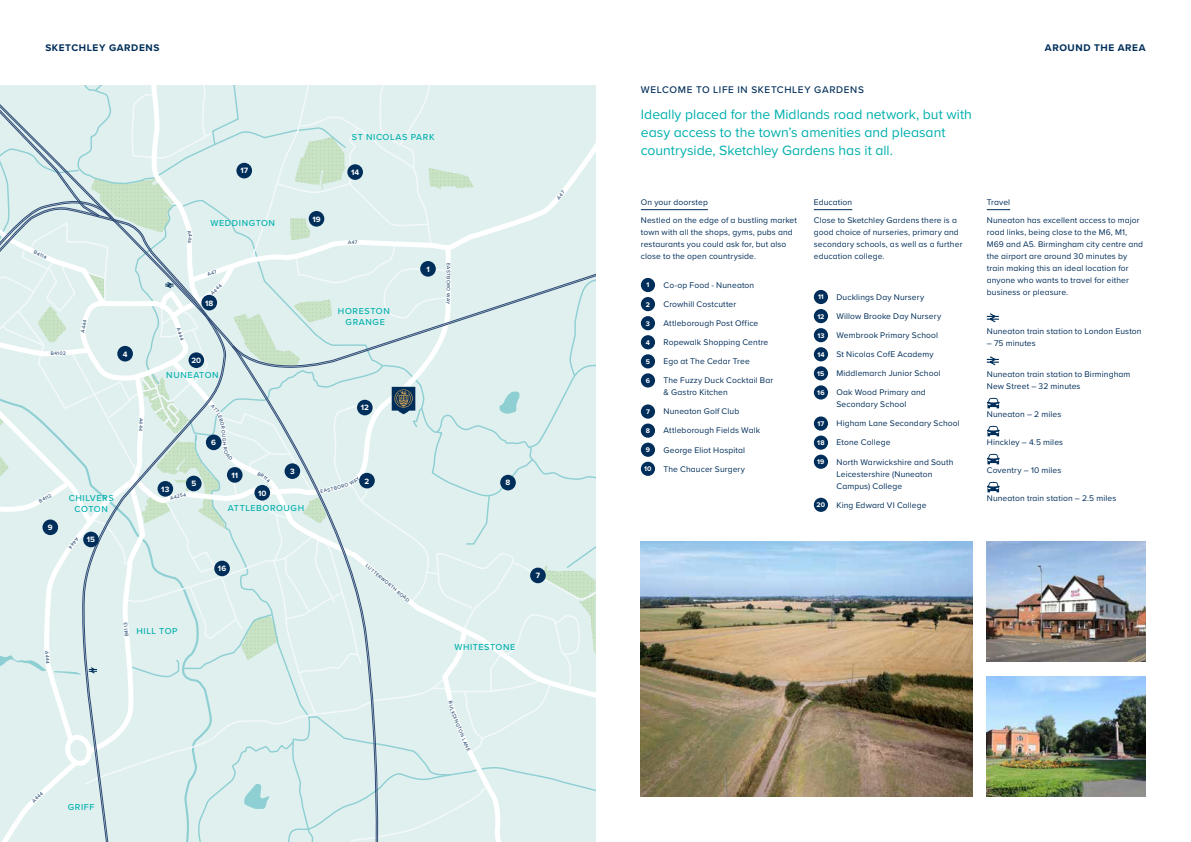
<style>
.page{position:relative;width:1191px;height:842px;background:#fff}
.page>*{position:absolute;margin:0;border:0;box-sizing:border-box;transform-origin:0 0}
.t1{font:14px/18px "Proxima Nova";color:#00b0ad}
.t2{font:500 10px "Proxima Nova";letter-spacing:.065em;color:#002e5a}
.t3{font:700 10px "Proxima Nova";letter-spacing:.06em;color:#002e5a}
.t4{font:500 9px/11px "Proxima Nova";letter-spacing:.07em;color:#00b0ad;text-align:center}
.t5{font:8.5px/12px "Proxima Nova";letter-spacing:.015em;color:#002e5a}
.t6{font:700 8px "Proxima Nova";letter-spacing:.01em;color:#fff}
.t7{font:700 7px "Proxima Nova";letter-spacing:.015em;color:#fff}
.t8{font:5px "Proxima Nova";color:#002e5a}
</style>
<div class="page">
<img style="left:986px;top:541px;width:159px;height:121px">
<img style="left:986px;top:676px;width:159px;height:121px">
<img style="left:641px;top:541px;width:331px;height:256px">
<hr style="left:641px;top:209px;width:67px;height:1px;background:#002e5a">
<div style="left:641px;top:278px;width:14px;height:14px;background:#002e5a;border-radius:50%"></div>
<div style="left:641px;top:297px;width:14px;height:14px;background:#002e5a;border-radius:50%"></div>
<div style="left:641px;top:316px;width:14px;height:14px;background:#002e5a;border-radius:50%"></div>
<div style="left:641px;top:335px;width:14px;height:14px;background:#002e5a;border-radius:50%"></div>
<div style="left:641px;top:354px;width:14px;height:14px;background:#002e5a;border-radius:50%"></div>
<svg style="left:641px;top:373px;width:14px;height:15px"></svg>
<div style="left:642px;top:377px;width:11px;height:6px;background:#002e5a"></div>
<svg style="left:641px;top:404px;width:14px;height:15px"></svg>
<div style="left:642px;top:408px;width:11px;height:6px;background:#002e5a"></div>
<div style="left:641px;top:424px;width:14px;height:14px;background:#002e5a;border-radius:50%"></div>
<div style="left:641px;top:443px;width:14px;height:14px;background:#002e5a;border-radius:50%"></div>
<div style="left:641px;top:462px;width:14px;height:14px;background:#002e5a;border-radius:50%"></div>
<hr style="left:814px;top:209px;width:38px;height:1px;background:#002e5a">
<div style="left:814px;top:290px;width:14px;height:14px;background:#002e5a;border-radius:50%"></div>
<div style="left:814px;top:309px;width:14px;height:14px;background:#002e5a;border-radius:50%"></div>
<div style="left:814px;top:328px;width:14px;height:14px;background:#002e5a;border-radius:50%"></div>
<div style="left:814px;top:347px;width:14px;height:14px;background:#002e5a;border-radius:50%"></div>
<div style="left:814px;top:366px;width:14px;height:14px;background:#002e5a;border-radius:50%"></div>
<svg style="left:814px;top:385px;width:14px;height:15px"></svg>
<div style="left:815px;top:389px;width:11px;height:6px;background:#002e5a"></div>
<svg style="left:814px;top:416px;width:14px;height:15px"></svg>
<div style="left:815px;top:420px;width:11px;height:6px;background:#002e5a"></div>
<div style="left:814px;top:436px;width:14px;height:14px;background:#002e5a;border-radius:50%"></div>
<div style="left:814px;top:455px;width:14px;height:14px;background:#002e5a;border-radius:50%"></div>
<div style="left:814px;top:498px;width:14px;height:14px;background:#002e5a;border-radius:50%"></div>
<svg style="left:986px;top:209px;width:24px;height:1px"></svg>
<svg style="left:986px;top:313px;width:13px;height:10px"></svg>
<svg style="left:986px;top:356px;width:13px;height:10px"></svg>
<svg style="left:986px;top:398px;width:13px;height:10px"></svg>
<svg style="left:986px;top:426px;width:13px;height:10px"></svg>
<svg style="left:986px;top:454px;width:13px;height:10px"></svg>
<svg style="left:986px;top:482px;width:13px;height:10px"></svg>
<svg style="left:0;top:85px;width:595px;height:757px;background:#dbeceb"></svg>
<p class="t3" style="left:45px;top:40px;width:116px">SKETCHLEY GARDENS</p>
<p class="t3" style="left:1045px;top:40px;width:102px">AROUND THE AREA</p>
<p class="t6" style="left:240px;top:165px;width:9px">17</p>
<p class="t4" style="left:210px;top:217px;width:66px">WEDDINGTON</p>
<p class="t6" style="left:312px;top:213px;width:10px">19</p>
<p class="t6" style="left:123px;top:348px;width:6px">4</p>
<p class="t8" style="left:182px;top:327px;width:14px;rotate:72deg">A444</p>
<p class="t6" style="left:205px;top:297px;width:10px">18</p>
<p class="t6" style="left:191px;top:354px;width:11px">20</p>
<p class="t4" style="left:166px;top:369px;width:54px">NUNEATON</p>
<p class="t6" style="left:48px;top:521px;width:6px">9</p>
<p class="t6" style="left:211px;top:437px;width:6px">6</p>
<p class="t6" style="left:231px;top:469px;width:8px">11</p>
<p class="t6" style="left:290px;top:465px;width:6px">3</p>
<p class="t6" style="left:191px;top:478px;width:6px">5</p>
<p class="t6" style="left:161px;top:483px;width:10px">13</p>
<p class="t6" style="left:258px;top:487px;width:10px">10</p>
<p class="t4" style="left:69px;top:492px;width:46px">CHILVERS<br>COTON</p>
<p class="t4" style="left:228px;top:502px;width:78px">ATTLEBOROUGH</p>
<p class="t6" style="left:87px;top:534px;width:10px">15</p>
<p class="t6" style="left:218px;top:563px;width:10px">16</p>
<p class="t8" style="left:123px;top:637px;width:12px;rotate:-95deg">B411</p>
<p class="t4" style="left:136px;top:625px;width:43px">HILL TOP</p>
<p class="t4" style="left:352px;top:131px;width:84px">ST NICOLAS PARK</p>
<p class="t6" style="left:351px;top:166px;width:10px">14</p>
<p class="t4" style="left:338px;top:305px;width:53px">HORESTON<br>GRANGE</p>
<p class="t6" style="left:426px;top:263px;width:5px">1</p>
<p class="t8" style="left:452px;top:263px;width:15px;rotate:89deg">EAST</p>
<p class="t8" style="left:452px;top:276px;width:12px;rotate:90deg">BOR</p>
<p class="t6" style="left:361px;top:402px;width:10px">12</p>
<p class="t6" style="left:364px;top:475px;width:6px">2</p>
<p class="t8" style="left:369px;top:562px;width:57px;rotate:40deg">LUTTERWORTH ROAD</p>
<p class="t6" style="left:505px;top:477px;width:6px">8</p>
<p class="t4" style="left:454px;top:641px;width:62px">WHITESTONE</p>
<p class="t6" style="left:536px;top:570px;width:6px">7</p>
<p class="t4" style="left:68px;top:801px;width:28px">GRIFF</p>
<p class="t8" style="left:456px;top:710px;width:18px;rotate:69deg">KDING</p>
<p class="t8" style="left:462px;top:725px;width:20px;rotate:68deg">TON LA</p>
<p class="t2" style="left:641px;top:82px;width:224px">WELCOME TO LIFE IN SKETCHLEY GARDENS</p>
<p class="t1" style="left:641px;top:105px;width:332px">Ideally placed for the Midlands road network, but with easy access to the town’s amenities and pleasant countryside, Sketchley Gardens has it all.</p>
<p class="t5" style="left:641px;top:193px;width:158px;line-height:17.7px">On your doorstep<br>Nestled on the edge of a bustling market</p>
<p class="t5" style="left:641px;top:226px;width:153px">town with all the shops, gyms, pubs and restaurants you could ask for, but also close to the open countryside.</p>
<p class="t7" style="left:646px;top:280px;width:4px">1</p>
<p class="t5" style="left:663px;top:279px;width:92px">Co-op Food - Nuneaton</p>
<p class="t7" style="left:646px;top:299px;width:6px">2</p>
<p class="t5" style="left:663px;top:298px;width:74px">Crowhill Costcutter</p>
<p class="t7" style="left:646px;top:318px;width:6px">3</p>
<p class="t5" style="left:663px;top:317px;width:96px">Attleborough Post Office</p>
<p class="t7" style="left:646px;top:337px;width:6px">4</p>
<p class="t5" style="left:663px;top:336px;width:106px">Ropewalk Shopping Centre</p>
<p class="t7" style="left:646px;top:356px;width:6px">5</p>
<p class="t5" style="left:663px;top:355px;width:88px">Ego at The Cedar Tree</p>
<p class="t7" style="left:646px;top:375px;width:6px">6</p>
<p class="t5" style="left:663px;top:374px;width:111px">The Fuzzy Duck Cocktail Bar &amp; Gastro Kitchen</p>
<p class="t7" style="left:646px;top:406px;width:5px">7</p>
<p class="t5" style="left:663px;top:405px;width:77px">Nuneaton Golf Club</p>
<p class="t7" style="left:646px;top:425px;width:6px">8</p>
<p class="t5" style="left:663px;top:424px;width:98px">Attleborough Fields Walk</p>
<p class="t7" style="left:646px;top:445px;width:6px">9</p>
<p class="t5" style="left:663px;top:443px;width:83px">George Eliot Hospital</p>
<p class="t7" style="left:644px;top:464px;width:9px">10</p>
<p class="t5" style="left:663px;top:462px;width:83px">The Chaucer Surgery</p>
<p class="t5" style="left:814px;top:193px;width:145px;line-height:17.7px">Education<br>Close to Sketchley Gardens there is a</p>
<p class="t5" style="left:814px;top:226px;width:150px">good choice of nurseries, primary and secondary schools, as well as a further education college.</p>
<p class="t7" style="left:818px;top:292px;width:7px">11</p>
<p class="t5" style="left:836px;top:291px;width:89px">Ducklings Day Nursery</p>
<p class="t7" style="left:817px;top:311px;width:9px">12</p>
<p class="t5" style="left:836px;top:310px;width:106px">Willow Brooke Day Nursery</p>
<p class="t7" style="left:817px;top:330px;width:9px">13</p>
<p class="t5" style="left:836px;top:329px;width:103px">Wembrook Primary School</p>
<p class="t7" style="left:817px;top:349px;width:9px">14</p>
<p class="t5" style="left:836px;top:348px;width:99px">St Nicolas CofE Academy</p>
<p class="t7" style="left:817px;top:368px;width:9px">15</p>
<p class="t5" style="left:836px;top:367px;width:106px">Middlemarch Junior School</p>
<p class="t7" style="left:817px;top:387px;width:9px">16</p>
<p class="t5" style="left:836px;top:386px;width:91px">Oak Wood Primary and<br>Secondary School</p>
<p class="t7" style="left:817px;top:418px;width:8px">17</p>
<p class="t5" style="left:836px;top:417px;width:125px">Higham Lane Secondary School</p>
<p class="t7" style="left:817px;top:437px;width:9px">18</p>
<p class="t5" style="left:836px;top:436px;width:55px">Etone College</p>
<p class="t7" style="left:817px;top:457px;width:9px">19</p>
<p class="t5" style="left:836px;top:455px;width:118px">North Warwickshire and South<br>Leicestershire (Nuneaton<br>Campus) College</p>
<p class="t7" style="left:816px;top:500px;width:10px">20</p>
<p class="t5" style="left:836px;top:498px;width:92px">King Edward VI College</p>
<p class="t5" style="left:986px;top:193px;width:154px;line-height:17.7px">Travel<br>Nuneaton has excellent access to major</p>
<p class="t5" style="left:986px;top:226px;width:158px">road links, being close to the M6, M1, M69 and A5. Birmingham city centre and the airport are around 30 minutes by train making this an ideal location for anyone who wants to travel for either business or pleasure.</p>
<p class="t5" style="left:986px;top:325px;width:156px">Nuneaton train station to London Euston</p>
<p class="t5" style="left:986px;top:337px;width:50px">– 75 minutes</p>
<p class="t5" style="left:986px;top:368px;width:145px">Nuneaton train station to Birmingham<br>New Street – 32 minutes</p>
<p class="t5" style="left:986px;top:408px;width:76px">Nuneaton – 2 miles</p>
<p class="t5" style="left:986px;top:436px;width:78px">Hinckley – 4.5 miles</p>
<p class="t5" style="left:986px;top:464px;width:76px">Coventry – 10 miles</p>
<p class="t5" style="left:986px;top:492px;width:131px">Nuneaton train station – 2.5 miles</p>
</div>
